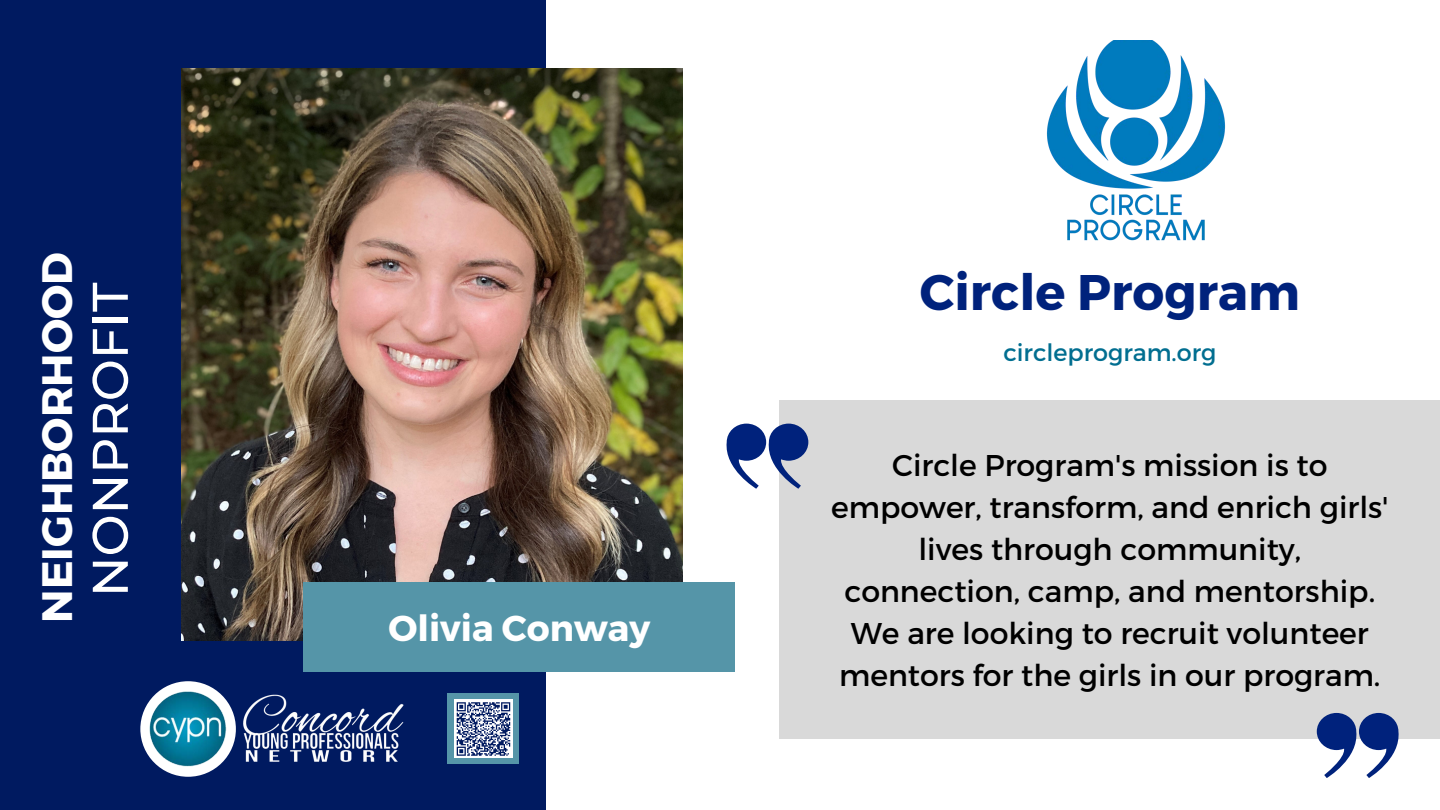
<style>
.page{position:relative;width:1440px;height:810px;background:#fff}
.page>*{position:absolute;margin:0;border:0;box-sizing:border-box;transform-origin:0 0}
.t1{font:500 50.1px "Montserrat";color:#fff}
.t2{font:700 50px "Montserrat";color:#00227c}
.t3{font:700 42.5px "Montserrat";color:#fff}
.t4{font:700 36px "Montserrat";color:#fff}
.t5{font:30px/42px "Montserrat";color:#000;text-align:center}
.t6{font:23.9px "Montserrat";color:#016e90}
</style>
<div class="page">
<div style="left:0;top:0;width:546px;height:810px;background:#001a60"></div>
<img style="left:182px;top:69px;width:500px;height:571px">
<div style="left:304px;top:582px;width:431px;height:90px;background:#5595a8"></div>
<img style="left:243px;top:694px;width:161px;height:68px">
<div style="left:140px;top:681px;width:96px;height:96px;background:#fff;border-radius:50%"></div>
<img style="left:149px;top:690px;width:78px;height:78px;border-radius:50%">
<div style="left:448px;top:694px;width:71px;height:70px;background:#5595a8"></div>
<div style="left:454px;top:700px;width:59px;height:58px;background:#fff"></div>
<svg style="left:456px;top:702px;width:55px;height:54px"></svg>
<div style="left:780px;top:400px;width:660px;height:338px;background:#d9d9d9"></div>
<svg style="left:1317px;top:713px;width:84px;height:65px"></svg>
<svg style="left:726px;top:424px;width:82px;height:65px"></svg>
<img style="left:1046px;top:40px;width:180px;height:201px">
<p class="t3" style="left:29px;top:623px;width:372px;rotate:-90deg">NEIGHBORHOOD</p>
<p class="t1" style="left:79px;top:597px;width:316px;rotate:-90deg">NONPROFIT</p>
<p class="t4" style="left:389px;top:604px;width:263px">Olivia Conway</p>
<p class="t2" style="left:920px;top:260px;width:382px">Circle Program</p>
<p class="t6" style="left:1003px;top:337px;width:214px">circleprogram.org</p>
<p class="t5" style="left:831px;top:443px;width:559px">Circle Program's mission is to empower, transform, and enrich girls' lives through community, connection, camp, and mentorship.<br>We are looking to recruit volunteer mentors for the girls in our program.</p>
</div>
